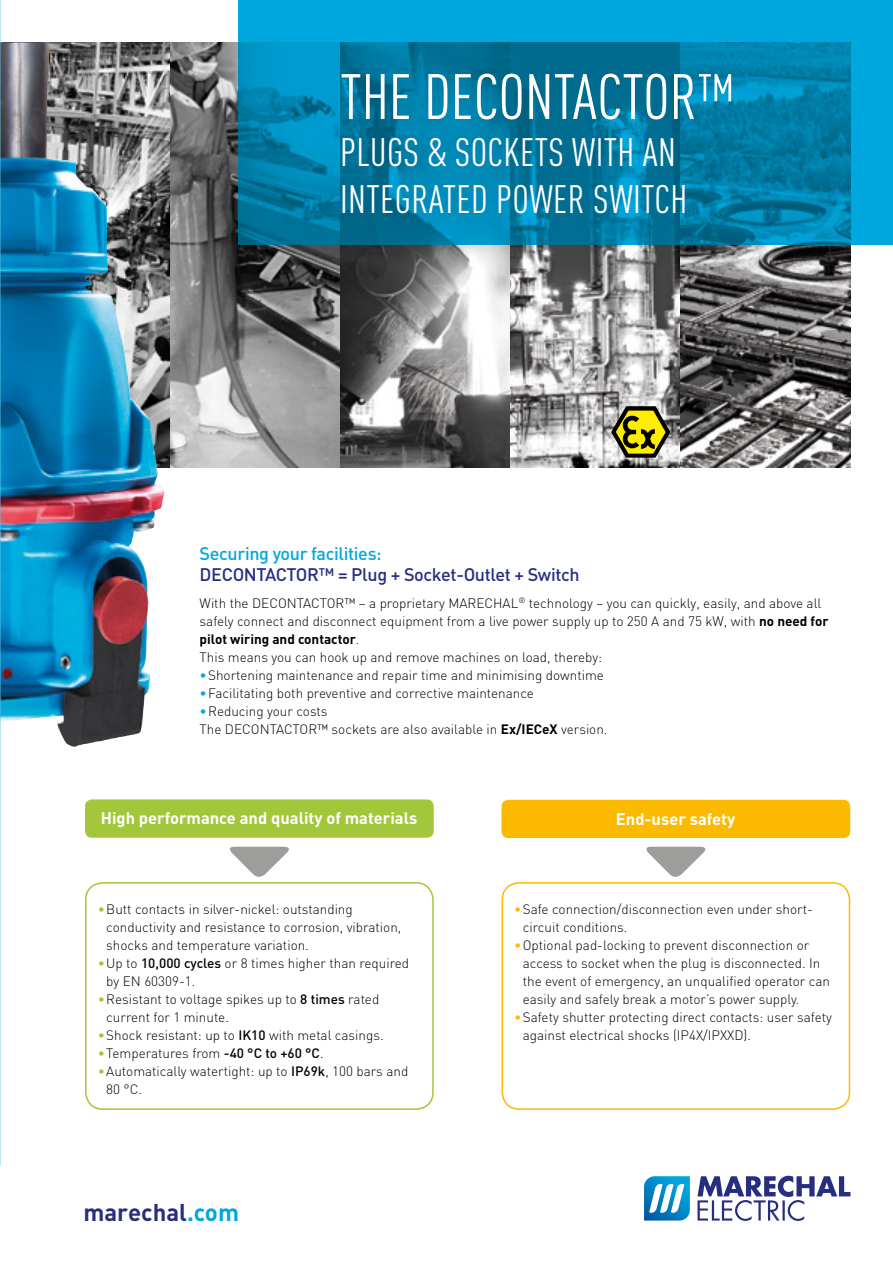
<style>
.page{position:relative;width:893px;height:1263px;background:#fff}
.page>*{position:absolute;margin:0;border:0;box-sizing:border-box;transform-origin:0 0}
.t1{font:63px "DIN Cond";color:#fff}
.t2{font:39.15px/47px "DIN Cond";letter-spacing:.01em;color:#fff}
.t3{font:700 24px "DIN";color:#272e80}
.t4{font:500 18px "DIN";letter-spacing:-.02em;color:#272e80}
.t5{font:500 18px "DIN";letter-spacing:-.02em;color:#00a7de}
.t6{font:700 16.5px "DIN";color:#fff}
.t7{font:300 13.5px/18px "DIN";color:#000}
.s1{font-weight:700}
.s2{color:#00a7de}
.s3{color:#a2c73a}
.s4{font-weight:500}
.s5{color:#fbba00}
</style>
<div class="page">
<img style="left:151px;top:43px;width:699px;height:425px">
<svg style="left:612px;top:407px;width:58px;height:50px;background:#958e2d"></svg>
<svg style="left:238px;top:0;width:655px;height:244px;background:#0085b1"></svg>
<img style="left:0;top:43px;width:151px;height:704px">
<svg style="left:644px;top:1176px;width:46px;height:44px"></svg>
<svg style="left:697px;top:1176px;width:153px;height:45px"></svg>
<svg style="left:0;top:1123px;width:1px;height:43px"></svg>
<div style="left:85px;top:882px;width:349px;height:228px;border:2px solid #a2c73a;border-radius:17px"></div>
<div style="left:502px;top:882px;width:348px;height:228px;border:2px solid #fbba00;border-radius:17px"></div>
<svg style="left:230px;top:847px;width:59px;height:30px"></svg>
<svg style="left:646px;top:847px;width:60px;height:30px"></svg>
<div style="left:85px;top:799px;width:349px;height:39px;background:#a2c73a;border-radius:7px"></div>
<div style="left:502px;top:800px;width:348px;height:38px;background:#fbba00;border-radius:7px"></div>
<h1 class="t1" style="left:340px;top:60px;width:396px">THE DECONTACTOR™</h1>
<h2 class="t2" style="left:340px;top:128px;width:349px">PLUGS &amp; SOCKETS WITH AN<br>INTEGRATED POWER SWITCH</h2>
<h3 class="t5" style="left:200px;top:542px;width:184px">Securing your facilities:</h3>
<h3 class="t4" style="left:200px;top:563px;width:381px">DECONTACTOR™ = Plug + Socket-Outlet + Switch</h3>
<p class="t7" style="left:200px;top:594px;width:630px">With the DECONTACTOR™ – a proprietary MARECHAL<sup>®</sup> technology – you can quickly, easily, and above all safely connect and disconnect equipment from a live power supply up to 250 A and 75 kW, with <span class="s1">no need for pilot wiring and contactor</span>.<br>This means you can hook up and remove machines on load, thereby:</p>
<p class="t7" style="left:200px;top:666px;width:406px"><span class="s2">•</span>Shortening maintenance and repair time and minimising downtime</p>
<p class="t7" style="left:200px;top:684px;width:336px"><span class="s2">•</span>Facilitating both preventive and corrective maintenance</p>
<p class="t7" style="left:200px;top:702px;width:409px"><span class="s2">•</span>Reducing your costs<br>The DECONTACTOR™ sockets are also available in <span class="s1">Ex/IECeX</span> version.</p>
<p class="t6" style="left:101px;top:808px;width:318px">High performance and quality of materials</p>
<p class="t6" style="left:616px;top:808px;width:121px">End-user safety</p>
<p class="t7" style="left:106px;top:900px;width:297px;text-indent:-9px"><span class="s3">•</span>Butt contacts in silver-nickel: outstanding conductivity and resistance to corrosion, vibration, shocks and temperature variation.</p>
<p class="t7" style="left:106px;top:954px;width:304px;text-indent:-9px"><span class="s3">•</span>Up to <span class="s4">10,000 cycles</span> or 8 times higher than required by EN 60309-1.</p>
<p class="t7" style="left:106px;top:990px;width:274px;text-indent:-9px"><span class="s3">•</span>Resistant to voltage spikes up to <span class="s4">8 times</span> rated current for 1 minute.</p>
<p class="t7" style="left:98px;top:1026px;width:287px"><span class="s3">•</span>Shock resistant: up to <span class="s4">IK10</span> with metal casings.</p>
<p class="t7" style="left:98px;top:1044px;width:227px"><span class="s3">•</span>Temperatures from <span class="s4">-40 °C to +60 °C</span>.</p>
<p class="t7" style="left:106px;top:1062px;width:304px;text-indent:-9px"><span class="s3">•</span>Automatically watertight: up to <span class="s4">IP69k</span>, 100 bars and<br>80 °C.</p>
<h3 class="t3" style="left:83px;top:1196px;width:157px">marechal<span class="s2">.com</span></h3>
<p class="t7" style="left:523px;top:900px;width:292px;text-indent:-9px"><span class="s5">•</span>Safe connection/disconnection even under short&shy;circuit conditions.</p>
<p class="t7" style="left:523px;top:936px;width:309px;text-indent:-9px"><span class="s5">•</span>Optional pad-locking to prevent disconnection or access to socket when the plug is disconnected. In the event of emergency, an unqualified operator can easily and safely break a motor’s power supply.</p>
<p class="t7" style="left:523px;top:1008px;width:311px;text-indent:-9px"><span class="s5">•</span>Safety shutter protecting direct contacts: user safety against electrical shocks (IP4X/IPXXD).</p>
</div>
